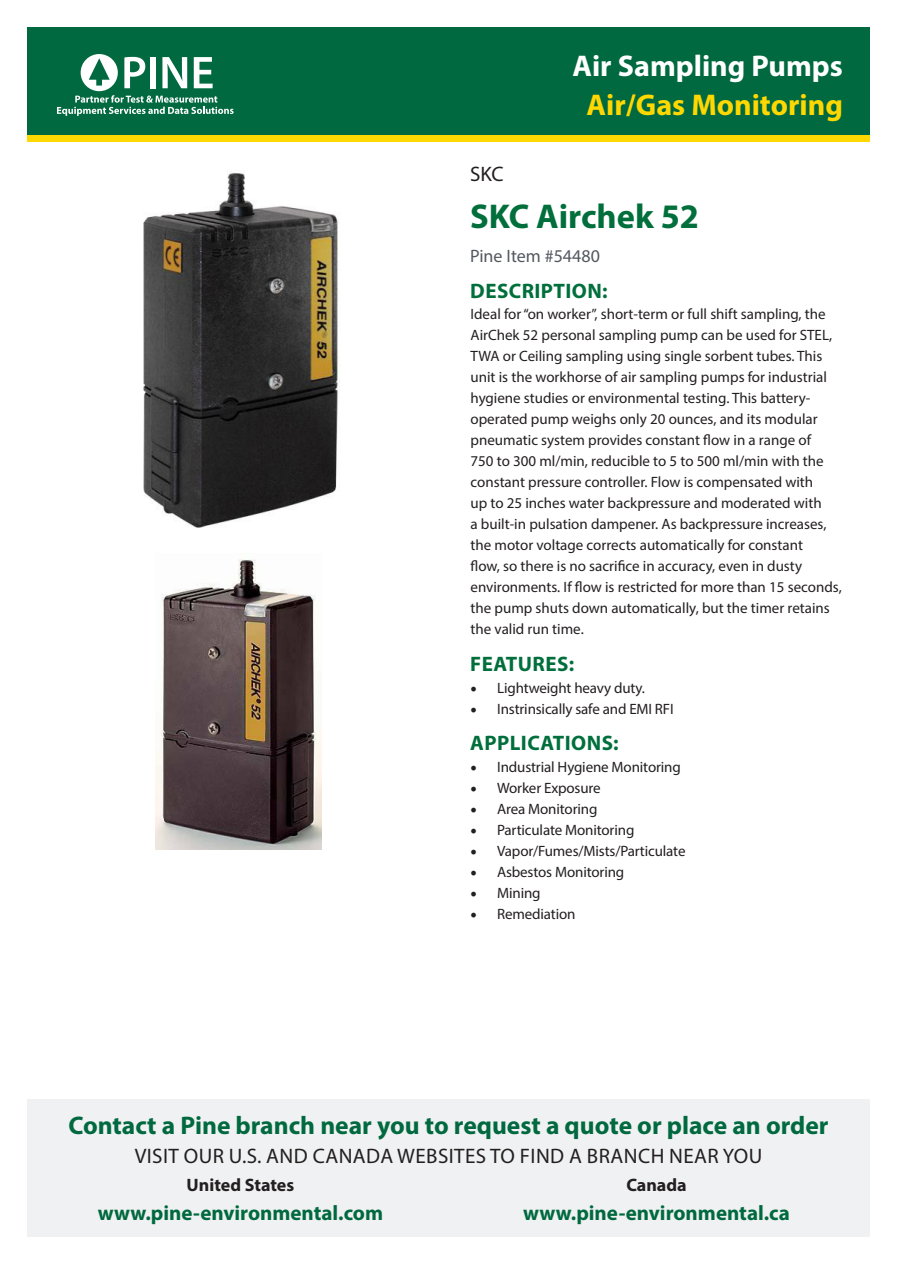
<style>
.page{position:relative;width:897px;height:1264px;background:#fff}
.page>*{position:absolute;margin:0;border:0;box-sizing:border-box;transform-origin:0 0}
.t1{font:700 34.5px "Myriad Pro";color:#006f3c}
.t2{font:700 30px "Myriad Pro";color:#ffd801}
.t3{font:700 30px "Myriad Pro";color:#fff}
.t4{font:700 25.5px "Myriad Pro";color:#00693f}
.t5{font:21px "Myriad Pro";letter-spacing:.02em;color:#231f20}
.t6{font:700 21px "Myriad Pro";color:#00693f}
.t7{font:700 21px "Myriad Pro";letter-spacing:.02em;color:#006f3c}
.t8{font:700 18px "Myriad Pro";color:#231f20}
.t9{font:18px "Myriad Pro";color:#535860}
.t10{font:15px/21px "Myriad Pro";color:#231f20}
.s1{font-family:"Minion Pro";font-size:18px}
</style>
<div class="page">
<div style="left:27px;top:27px;width:842px;height:108px;background:#00693f"></div>
<div style="left:27px;top:135px;width:842px;height:7px;background:#ffd801"></div>
<svg style="left:57px;top:54px;width:176px;height:62px"></svg>
<div style="left:27px;top:1099px;width:842px;height:138px;background:#f0f1f2"></div>
<img style="left:143px;top:173px;width:197px;height:355px">
<img style="left:156px;top:559px;width:165px;height:290px">
<p class="t3" style="left:572px;top:47px;width:272px">Air Sampling Pumps</p>
<p class="t2" style="left:586px;top:85px;width:258px">Air/Gas Monitoring</p>
<p class="t5" style="left:470px;top:161px;width:35px">SKC</p>
<p class="t1" style="left:470px;top:194px;width:230px">SKC Airchek 52</p>
<p class="t9" style="left:470px;top:245px;width:131px">Pine Item #54480</p>
<p class="t7" style="left:470px;top:277px;width:139px">DESCRIPTION:</p>
<p class="t10" style="left:470px;top:303px;width:372px">Ideal for “on worker”, short-term or full shift sampling, the AirChek 52 personal sampling pump can be used for STEL, TWA or Ceiling sampling using single sorbent tubes. This unit is the workhorse of air sampling pumps for industrial hygiene studies or environmental testing. This battery&shy;operated pump weighs only 20 ounces, and its modular pneumatic system provides constant flow in a range of<br>750 to 300 ml/min, reducible to 5 to 500 ml/min with the constant pressure controller. Flow is compensated with<br>up to 25 inches water backpressure and moderated with<br>a built-in pulsation dampener. As backpressure increases, the motor voltage corrects automatically for constant<br>flow, so there is no sacrifice in accuracy, even in dusty environments. If flow is restricted for more than 15 seconds, the pump shuts down automatically, but the timer retains the valid run time.</p>
<p class="t7" style="left:470px;top:650px;width:105px">FEATURES:</p>
<p class="t10" style="left:470px;top:677px;width:176px"><span class="s1">•</span> Lightweight heavy duty.</p>
<p class="t10" style="left:470px;top:698px;width:205px"><span class="s1">•</span> Instrinsically safe and EMI RFI</p>
<p class="t7" style="left:470px;top:729px;width:150px">APPLICATIONS:</p>
<p class="t10" style="left:470px;top:756px;width:212px"><span class="s1">•</span> Industrial Hygiene Monitoring</p>
<p class="t10" style="left:470px;top:777px;width:132px"><span class="s1">•</span> Worker Exposure</p>
<p class="t10" style="left:470px;top:798px;width:129px"><span class="s1">•</span> Area Monitoring</p>
<p class="t10" style="left:470px;top:819px;width:166px"><span class="s1">•</span> Particulate Monitoring</p>
<p class="t10" style="left:470px;top:840px;width:217px"><span class="s1">•</span> Vapor/Fumes/Mists/Particulate</p>
<p class="t10" style="left:470px;top:861px;width:156px"><span class="s1">•</span> Asbestos Monitoring</p>
<p class="t10" style="left:470px;top:882px;width:72px"><span class="s1">•</span> Mining</p>
<p class="t10" style="left:470px;top:903px;width:107px"><span class="s1">•</span> Remediation</p>
<p class="t4" style="left:68px;top:1109px;width:761px">Contact a Pine branch near you to request a quote or place an order</p>
<p class="t5" style="left:135px;top:1143px;width:629px">VISIT OUR U.S. AND CANADA WEBSITES TO FIND A BRANCH NEAR YOU</p>
<p class="t8" style="left:187px;top:1173px;width:109px">United States</p>
<p class="t8" style="left:626px;top:1173px;width:62px">Canada</p>
<p class="t6" style="left:98px;top:1199px;width:287px">www.pine-environmental.com</p>
<p class="t6" style="left:523px;top:1199px;width:268px">www.pine-environmental.ca</p>
</div>
